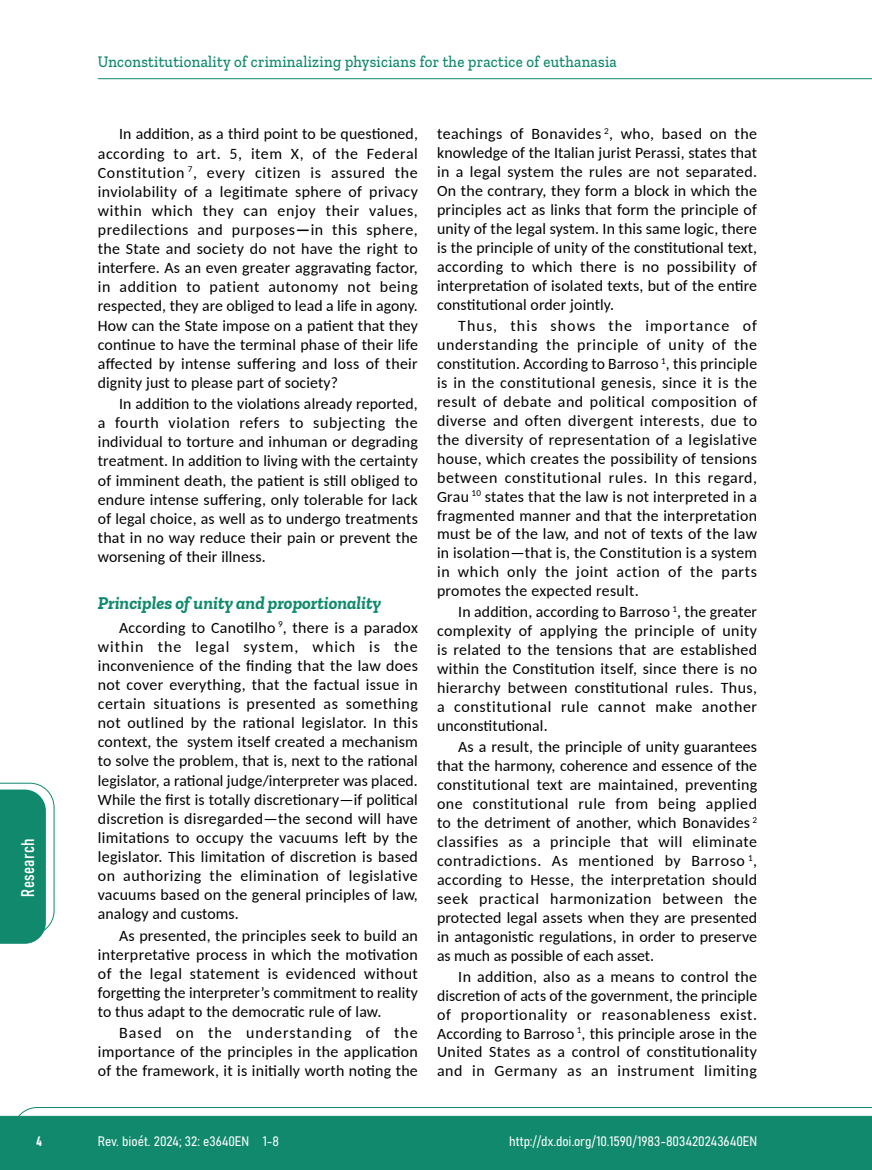
<style>
.page{position:relative;width:872px;height:1170px;background:#fff}
.page>*{position:absolute;margin:0;border:0;box-sizing:border-box;transform-origin:0 0}
.t1{font:italic 700 18px "Zilla Slab";color:#108a6e}
.t2{font:18px "Bahnschrift";letter-spacing:.02em;color:#fff}
.t3{font:500 16.5px "Zilla Slab";letter-spacing:.02em;color:#10896d;scale:.9 1}
.t4{font:15.75px/18.9px "Carlito";letter-spacing:.01em;color:#000;text-align:justify}
.t5{font:13.5px "Bahnschrift";color:#fff}
.s1{font-weight:700}
</style>
<div class="page">
<svg style="left:12px;top:1107px;width:860px;height:62px;background:#2e987f"></svg>
<hr style="left:98px;top:78px;width:774px;height:1px;background:#10896d">
<svg style="left:0;top:782px;width:55px;height:161px"></svg>
<p class="t2" style="left:14px;top:896px;width:59px;rotate:-90deg">Research</p>
<p class="t3" style="left:98px;top:53px;width:578px">Unconstitutionality of criminalizing physicians for the practice of euthanasia</p>
<p class="t4" style="left:98px;top:124px;width:322px;text-indent:21px">In addition, as a third point to be questioned, according to art. 5, item X, of the Federal Constitution <sup>7</sup>, every citizen is assured the inviolability of a legitimate sphere of privacy within which they can enjoy their values, predilections and purposes<span class="s1">—</span>in this sphere, the State and society do not have the right to interfere. As an even greater aggravating factor, in addition to patient autonomy not being respected, they are obliged to lead a life in agony.<br>How can the State impose on a patient that they continue to have the terminal phase of their life affected by intense suffering and loss of their dignity just to please part of society?</p>
<p class="t4" style="left:98px;top:393px;width:321px;text-indent:21px">In addition to the violations already reported, a fourth violation refers to subjecting the individual to torture and inhuman or degrading treatment. In addition to living with the certainty of imminent death, the patient is still obliged to endure intense suffering, only tolerable for lack of legal choice, as well as to undergo treatments that in no way reduce their pain or prevent the worsening of their illness.</p>
<p class="t1" style="left:98px;top:593px;width:285px">Principles of unity and proportionality</p>
<p class="t4" style="left:98px;top:617px;width:322px;text-indent:21px">According to Canotilho <sup>9</sup>, there is a paradox within the legal system, which is the inconvenience of the finding that the law does not cover everything, that the factual issue in certain situations is presented as something not outlined by the rational legislator. In this context, the system itself created a mechanism to solve the problem, that is, next to the rational legislator, a rational judge/interpreter was placed.<br>While the first is totally discretionary—if political discretion is disregarded—the second will have limitations to occupy the vacuums left by the legislator. This limitation of discretion is based on authorizing the elimination of legislative vacuums based on the general principles of law, analogy and customs.</p>
<p class="t4" style="left:98px;top:924px;width:321px;text-indent:21px">As presented, the principles seek to build an interpretative process in which the motivation of the legal statement is evidenced without forgetting the interpreter’s commitment to reality to thus adapt to the democratic rule of law.</p>
<p class="t4" style="left:98px;top:1022px;width:321px;text-indent:21px">Based on the understanding of the importance of the principles in the application of the framework, it is initially worth noting the</p>
<p class="t4" style="left:437px;top:124px;width:321px">teachings of Bonavides <sup>2</sup>, who, based on the knowledge of the Italian jurist Perassi, states that in a legal system the rules are not separated.<br>On the contrary, they form a block in which the principles act as links that form the principle of unity of the legal system. In this same logic, there is the principle of unity of the constitutional text, according to which there is no possibility of interpretation of isolated texts, but of the entire constitutional order jointly.</p>
<p class="t4" style="left:437px;top:315px;width:322px;text-indent:21px">Thus, this shows the importance of understanding the principle of unity of the constitution. According to Barroso <sup>1</sup>, this principle is in the constitutional genesis, since it is the result of debate and political composition of diverse and often divergent interests, due to the diversity of representation of a legislative house, which creates the possibility of tensions between constitutional rules. In this regard, Grau <sup>10</sup> states that the law is not interpreted in a fragmented manner and that the interpretation must be of the law, and not of texts of the law in isolation—that is, the Constitution is a system in which only the joint action of the parts promotes the expected result.</p>
<p class="t4" style="left:437px;top:602px;width:322px;text-indent:21px">In addition, according to Barroso <sup>1</sup>, the greater complexity of applying the principle of unity is related to the tensions that are established within the Constitution itself, since there is no hierarchy between constitutional rules. Thus, a constitutional rule cannot make another unconstitutional.</p>
<p class="t4" style="left:437px;top:736px;width:322px;text-indent:21px">As a result, the principle of unity guarantees that the harmony, coherence and essence of the constitutional text are maintained, preventing one constitutional rule from being applied to the detriment of another, which Bonavides <sup>2 </sup>classifies as a principle that will eliminate contradictions. As mentioned by Barroso <sup>1</sup>, according to Hesse, the interpretation should seek practical harmonization between the protected legal assets when they are presented in antagonistic regulations, in order to preserve as much as possible of each asset.</p>
<p class="t4" style="left:437px;top:966px;width:322px;text-indent:21px">In addition, also as a means to control the discretion of acts of the government, the principle of proportionality or reasonableness exist.<br>According to Barroso <sup>1</sup>, this principle arose in the United States as a control of constitutionality and in Germany as an instrument limiting</p>
<p class="t5" style="left:36px;top:1130px;width:7px">4</p>
<p class="t5" style="left:98px;top:1131px;width:183px">Rev. bioét. 2024; 32: e3640EN 1-8</p>
<p class="t5" style="left:509px;top:1131px;width:249px">http://dx.doi.org/10.1590/1983-803420243640EN</p>
</div>
